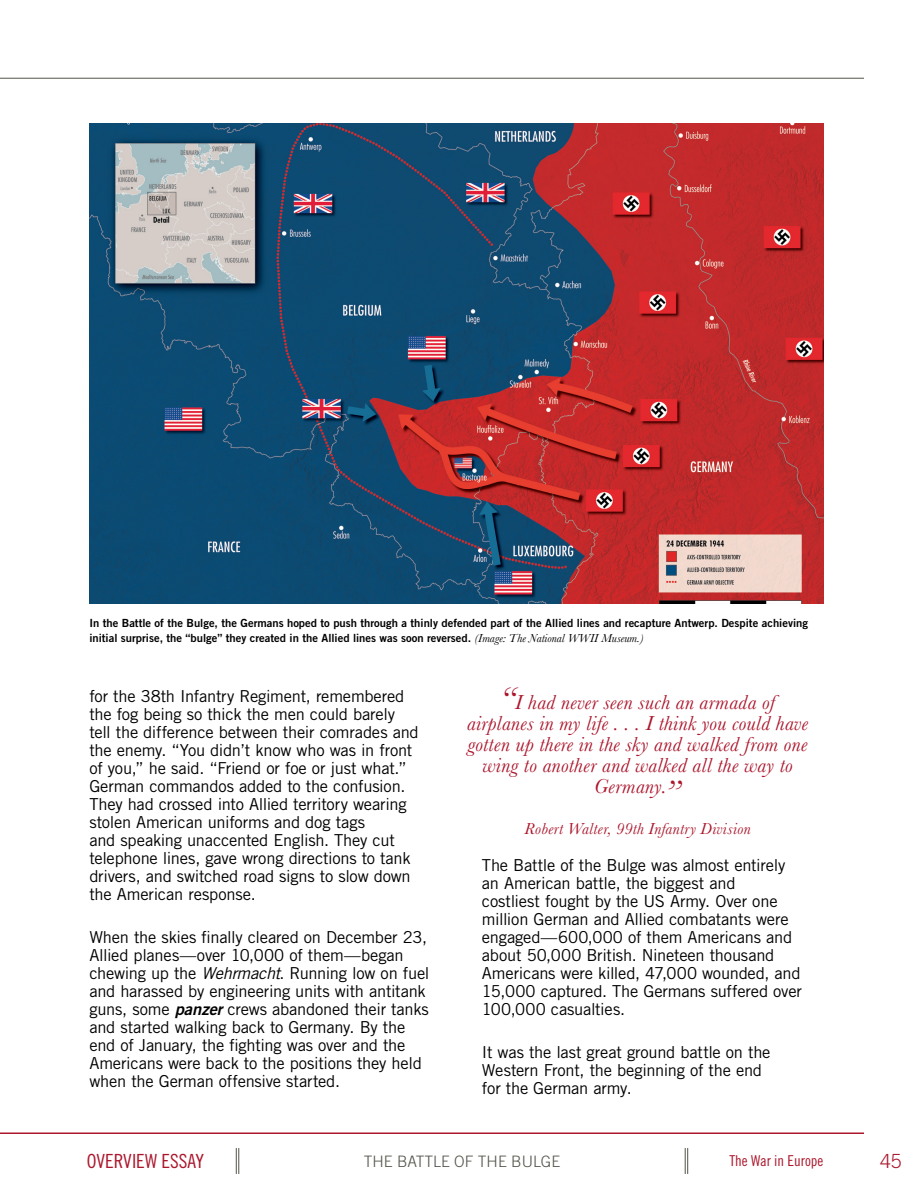
<style>
.page{position:relative;width:918px;height:1188px;background:#fff}
.page>*{position:absolute;margin:0;border:0;box-sizing:border-box;transform-origin:0 0}
.t1{font:italic 21px/21px "Baskerville";letter-spacing:.02em;color:#ac162c;text-align:center}
.t2{font:19.5px "Trade Gothic LT Std Cn 18";letter-spacing:-.005em;color:#ac162c}
.t3{font:300 19.5px "Trade Gothic LT Std";color:#ac162c}
.t4{font:16.5px/18px "Trade Gothic LT Std";letter-spacing:-.015em;color:#000}
.t5{font:italic 16.5px "Baskerville";letter-spacing:.02em;color:#ac162c}
.t6{font:300 15.75px "Trade Gothic LT Std";color:#525349}
.t7{font:15px "Trade Gothic LT Std Cn 18";color:#ac162c}
.t8{font:11.25px/14.4px "Trade Gothic LT Std Bd 2";color:#000}
.s1{font-family:"Baskerville";font-style:italic;font-size:12px}
.s2{font-style:italic}
.s3{font-family:"Trade Gothic LT Std Bd 2 Obl"}
.s4{font-size:33px}
</style>
<div class="page">
<svg style="left:685px;top:1148px;width:3px;height:26px"></svg>
<svg style="left:236px;top:1148px;width:4px;height:26px"></svg>
<hr style="left:0;top:1132px;width:864px;height:2px;background:#ac162c">
<hr style="left:0;top:78px;width:864px;height:1px;background:#525349">
<img style="left:89px;top:123px;width:734px;height:481px">
<p class="t8" style="left:89px;top:616px;width:720px">In the Battle of the Bulge, the Germans hoped to push through a thinly defended part of the Allied lines and recapture Antwerp. Despite achieving initial surprise, the “bulge” they created in the Allied lines was soon reversed. <span class="s1">(Image: The National WWII Museum.)</span></p>
<p class="t4" style="left:89px;top:687px;width:331px">for the 38th Infantry Regiment, remembered the fog being so thick the men could barely tell the difference between their comrades and the enemy. “You didn’t know who was in front of you,” he said. “Friend or foe or just what.” German commandos added to the confusion.<br>They had crossed into Allied territory wearing stolen American uniforms and dog tags<br>and speaking unaccented English. They cut telephone lines, gave wrong directions to tank drivers, and switched road signs to slow down the American response.</p>
<p class="t4" style="left:89px;top:928px;width:342px">When the skies finally cleared on December 23, Allied planes—over 10,000 of them—began chewing up the <span class="s2">Wehrmacht</span>. Running low on fuel and harassed by engineering units with antitank guns, some <span class="s3">panzer</span> crews abandoned their tanks and started walking back to Germany. By the end of January, the fighting was over and the Americans were back to the positions they held when the German offensive started.</p>
<p class="t1" style="left:467px;top:691px;width:343px"><span class="s4">“</span>I had never seen such an armada of airplanes in my life . . . I think you could have gotten up there in the sky and walked from one wing to another and walked all the way to Germany.<span class="s4">”</span></p>
<p class="t5" style="left:525px;top:818px;width:228px">Robert Walter, 99th Infantry Division</p>
<p class="t4" style="left:482px;top:856px;width:322px">The Battle of the Bulge was almost entirely an American battle, the biggest and<br>costliest fought by the US Army. Over one million German and Allied combatants were engaged—600,000 of them Americans and about 50,000 British. Nineteen thousand Americans were killed, 47,000 wounded, and 15,000 captured. The Germans suffered over 100,000 casualties.</p>
<p class="t4" style="left:482px;top:1043px;width:290px">It was the last great ground battle on the<br>Western Front, the beginning of the end for the German army.</p>
<p class="t2" style="left:87px;top:1150px;width:119px">OVERVIEW ESSAY</p>
<p class="t6" style="left:364px;top:1152px;width:198px">THE BATTLE OF THE BULGE</p>
<p class="t7" style="left:729px;top:1152px;width:95px">The War in Europe</p>
<p class="t3" style="left:880px;top:1150px;width:23px">45</p>
</div>
